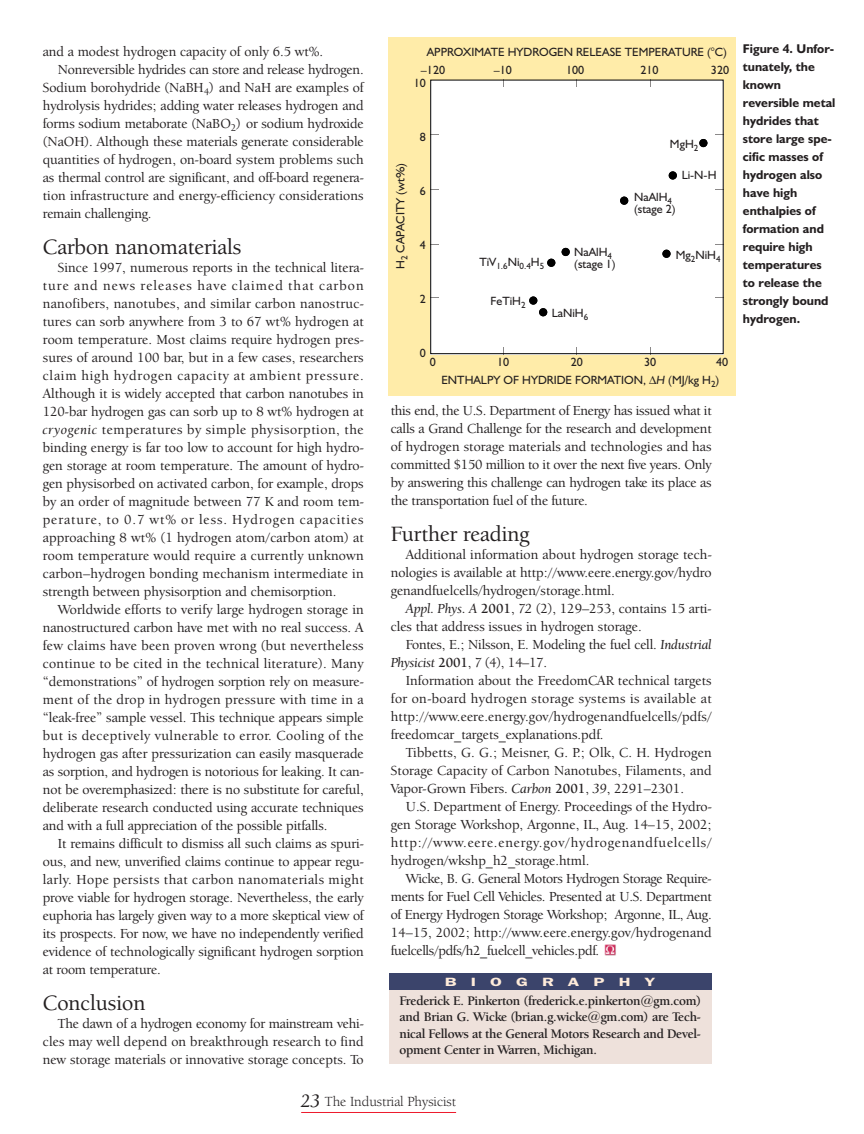
<style>
.page{position:relative;width:864px;height:1134px;background:#fff}
.page>*{position:absolute;margin:0;border:0;box-sizing:border-box;transform-origin:0 0}
.t1{font:500 22.5px "Berkeley Oldstyle IT Cby BT";color:#231f20}
.t2{font:14.4px "Berkeley Oldstyle IT Cby BT";color:#231f20}
.t3{font:500 14.25px/18px "Berkeley Oldstyle IT Cby BT";color:#231f20;text-align:justify}
.t4{font:700 13.5px/16.5px "Berkeley Oldstyle IT Cby BT";letter-spacing:-.015em;color:#231f20;text-align:justify}
.t5{font:700 12.75px/18px "Humanist 521 BT";color:#231f20}
.t6{font:12px/18px "Humanist 521 BT";color:#231f20}
.t7{font:600 12px "Franklin Gothic";letter-spacing:.78em;color:#ffecda;scale:1.5 1}
.t8{font:9px "Humanist 521 BT";color:#231f20}
.s1{font-family:"Berkeley Oldstyle IT Cby BT Med Ital";font-weight:400}
.s2{font-style:italic}
.s3{font-weight:700}
.s4{font-family:"Berkeley Oldstyle IT Cby BT Med Ital";font-size:19.5px}
</style>
<div class="page">
<svg style="left:604px;top:944px;width:12px;height:11px"></svg>
<div style="left:389px;top:973px;width:322px;height:91px;background:#eee1db"></div>
<div style="left:389px;top:974px;width:322px;height:16px;background:#3b446b"></div>
<div style="left:388px;top:37px;width:348px;height:359px;background:#ffeca9"></div>
<div style="left:430px;top:80px;width:294px;height:275px;background:#fff"></div>
<hr style="left:301px;top:1112px;width:155px;height:1px;background:#ed1b2d">
<p class="t3" style="left:43px;top:44px;width:282px">and a modest hydrogen capacity of only 6.5 wt%.</p>
<p class="t3" style="left:58px;top:62px;width:307px">Nonreversible hydrides can store and release hydrogen.</p>
<p class="t3" style="left:43px;top:80px;width:322px">Sodium borohydride (NaBH<sub>4</sub>) and NaH are examples of</p>
<p class="t3" style="left:43px;top:98px;width:322px">hydrolysis hydrides; adding water releases hydrogen and</p>
<p class="t3" style="left:43px;top:116px;width:322px">forms sodium metaborate (NaBO<sub>2</sub>) or sodium hydroxide</p>
<p class="t3" style="left:43px;top:134px;width:322px">(NaOH). Although these materials generate considerable</p>
<p class="t3" style="left:43px;top:152px;width:322px">quantities of hydrogen, on-board system problems such</p>
<p class="t3" style="left:43px;top:170px;width:322px">as thermal control are significant, and off-board regenera-</p>
<p class="t3" style="left:43px;top:188px;width:322px">tion infrastructure and energy-efficiency considerations</p>
<p class="t3" style="left:43px;top:206px;width:110px">remain challenging.</p>
<h1 class="t1" style="left:43px;top:238px;width:200px">Carbon nanomaterials</h1>
<p class="t3" style="left:43px;top:260px;width:322px;text-indent:15px">Since 1997, numerous reports in the technical litera&shy;ture and news releases have claimed that carbon nanofibers, nanotubes, and similar carbon nanostruc&shy;tures can sorb anywhere from 3 to 67 wt% hydrogen at room temperature. Most claims require hydrogen pres&shy;sures of around 100 bar, but in a few cases, researchers claim high hydrogen capacity at ambient pressure.<br>Although it is widely accepted that carbon nanotubes in 120-bar hydrogen gas can sorb up to 8 wt% hydrogen at <span class="s1">cryogenic</span> temperatures by simple physisorption, the binding energy is far too low to account for high hydro&shy;gen storage at room temperature. The amount of hydro&shy;gen physisorbed on activated carbon, for example, drops by an order of magnitude between 77 K and room tem&shy;perature, to 0.7 wt% or less. Hydrogen capacities approaching 8 wt% (1 hydrogen atom/carbon atom) at room temperature would require a currently unknown carbon–hydrogen bonding mechanism intermediate in strength between physisorption and chemisorption.</p>
<p class="t3" style="left:43px;top:602px;width:322px;text-indent:15px">Worldwide efforts to verify large hydrogen storage in nanostructured carbon have met with no real success. A few claims have been proven wrong (but nevertheless continue to be cited in the technical literature). Many “demonstrations” of hydrogen sorption rely on measure&shy;ment of the drop in hydrogen pressure with time in a “leak-free” sample vessel. This technique appears simple but is deceptively vulnerable to error. Cooling of the hydrogen gas after pressurization can easily masquerade as sorption, and hydrogen is notorious for leaking. It can&shy;not be overemphasized: there is no substitute for careful, deliberate research conducted using accurate techniques and with a full appreciation of the possible pitfalls.</p>
<p class="t3" style="left:43px;top:836px;width:322px;text-indent:15px">It remains difficult to dismiss all such claims as spuri&shy;ous, and new, unverified claims continue to appear regu&shy;larly. Hope persists that carbon nanomaterials might prove viable for hydrogen storage. Nevertheless, the early euphoria has largely given way to a more skeptical view of its prospects. For now, we have no independently verified evidence of technologically significant hydrogen sorption at room temperature.</p>
<h1 class="t1" style="left:43px;top:994px;width:104px">Conclusion</h1>
<p class="t3" style="left:43px;top:1016px;width:322px;text-indent:15px">The dawn of a hydrogen economy for mainstream vehi&shy;cles may well depend on breakthrough research to find new storage materials or innovative storage concepts. To</p>
<p class="t6" style="left:421px;top:44px;width:308px;text-indent:6px">APPROXIMATE HYDROGEN RELEASE TEMPERATURE (°C) –120</p>
<p class="t6" style="left:494px;top:62px;width:20px">–10</p>
<p class="t6" style="left:566px;top:62px;width:20px">100</p>
<p class="t6" style="left:640px;top:62px;width:20px">210</p>
<p class="t6" style="left:711px;top:62px;width:20px">320</p>
<p class="t6" style="left:414px;top:75px;width:14px">10</p>
<p class="t6" style="left:393px;top:269px;width:107px;rotate:-90deg">H<sub>2</sub> CAPACITY (wt%)</p>
<p class="t6" style="left:420px;top:129px;width:8px">8</p>
<p class="t6" style="left:420px;top:183px;width:8px">6</p>
<p class="t6" style="left:420px;top:237px;width:8px">4</p>
<p class="t6" style="left:420px;top:291px;width:8px">2</p>
<p class="t8" style="left:479px;top:263px;width:66px"><sup>TiV</sup>1.6<sup>Ni</sup>0.4<sup>H</sup>5</p>
<p class="t6" style="left:574px;top:247px;width:43px;line-height:12px">NaAlH<sub>4 </sub>(stage 1)</p>
<p class="t6" style="left:490px;top:293px;width:37px">FeTiH<sub>2</sub></p>
<p class="t6" style="left:552px;top:305px;width:38px">LaNiH<sub>6</sub></p>
<p class="t6" style="left:670px;top:137px;width:30px">MgH<sub>2</sub></p>
<p class="t6" style="left:682px;top:168px;width:36px">Li-N-H</p>
<p class="t6" style="left:634px;top:192px;width:43px;line-height:12px">NaAlH<sub>4 </sub>(stage 2)</p>
<p class="t6" style="left:676px;top:247px;width:46px">Mg<sub>2</sub>NiH<sub>4</sub></p>
<p class="t6" style="left:420px;top:345px;width:8px">0</p>
<p class="t6" style="left:430px;top:354px;width:8px">0</p>
<p class="t6" style="left:497px;top:354px;width:14px">10</p>
<p class="t6" style="left:571px;top:354px;width:14px">20</p>
<p class="t6" style="left:644px;top:354px;width:14px">30</p>
<p class="t6" style="left:441px;top:354px;width:288px;text-indent:275px">40<br>ENTHALPY OF HYDRIDE FORMATION, ∆<span class="s2">H</span> (MJ/kg H<sub>2</sub>)</p>
<p class="t3" style="left:391px;top:403px;width:322px">this end, the U.S. Department of Energy has issued what it calls a Grand Challenge for the research and development of hydrogen storage materials and technologies and has committed $150 million to it over the next five years. Only by answering this challenge can hydrogen take its place as the transportation fuel of the future.</p>
<h1 class="t1" style="left:391px;top:525px;width:140px">Further reading</h1>
<p class="t3" style="left:391px;top:547px;width:322px;text-indent:15px">Additional information about hydrogen storage tech&shy;nologies is available at http://www.eere.energy.gov/hydro genandfuelcells/hydrogen/storage.html.</p>
<p class="t3" style="left:391px;top:601px;width:322px;text-indent:15px"><span class="s1">Appl. Phys. A</span> <span class="s3">2001</span>, <span class="s1">72</span> (2), 129–253, contains 15 arti&shy;cles that address issues in hydrogen storage.</p>
<p class="t3" style="left:391px;top:637px;width:322px;text-indent:15px">Fontes, E.; Nilsson, E. Modeling the fuel cell. <span class="s1">Industrial<br>Physicist</span> <span class="s3">2001</span>, <span class="s1">7</span> (4), 14–17.</p>
<p class="t3" style="left:391px;top:673px;width:322px;text-indent:15px">Information about the FreedomCAR technical targets for on-board hydrogen storage systems is available at http://www.eere.energy.gov/hydrogenandfuelcells/pdfs/ freedomcar_targets_explanations.pdf.</p>
<p class="t3" style="left:391px;top:745px;width:322px;text-indent:15px">Tibbetts, G. G.; Meisner, G. P.; Olk, C. H. Hydrogen Storage Capacity of Carbon Nanotubes, Filaments, and Vapor-Grown Fibers. <span class="s1">Carbon</span> <span class="s3">2001</span>, <span class="s1">39</span>, 2291–2301.</p>
<p class="t3" style="left:391px;top:799px;width:322px;text-indent:15px">U.S. Department of Energy. Proceedings of the Hydro&shy;gen Storage Workshop, Argonne, IL, Aug. 14–15, 2002; http://www.eere.energy.gov/hydrogenandfuelcells/ hydrogen/wkshp_h2_storage.html.</p>
<p class="t3" style="left:391px;top:871px;width:322px;text-indent:15px">Wicke, B. G. General Motors Hydrogen Storage Require&shy;ments for Fuel Cell Vehicles. Presented at U.S. Department of Energy Hydrogen Storage Workshop; Argonne, IL, Aug.<br>14–15, 2002; http://www.eere.energy.gov/hydrogenand fuelcells/pdfs/h2_fuelcell_vehicles.pdf.</p>
<p class="t4" style="left:399px;top:993px;width:303px">Frederick E. Pinkerton (frederick.e.pinkerton@gm.com) and Brian G. Wicke (brian.g.wicke@gm.com) are Tech&shy;nical Fellows at the General Motors Research and Devel&shy;opment Center in Warren, Michigan.</p>
<p class="t7" style="left:445px;top:978px;width:142px">BIOGRAPHY</p>
<p class="t2" style="left:301px;top:1095px;width:156px"><span class="s4">23</span> The Industrial Physicist</p>
<p class="t5" style="left:743px;top:40px;width:94px">Figure 4. Unfor&shy;tunately, the known reversible metal hydrides that store large spe&shy;cific masses of hydrogen also have high enthalpies of formation and require high temperatures to release the strongly bound hydrogen.</p>
</div>
